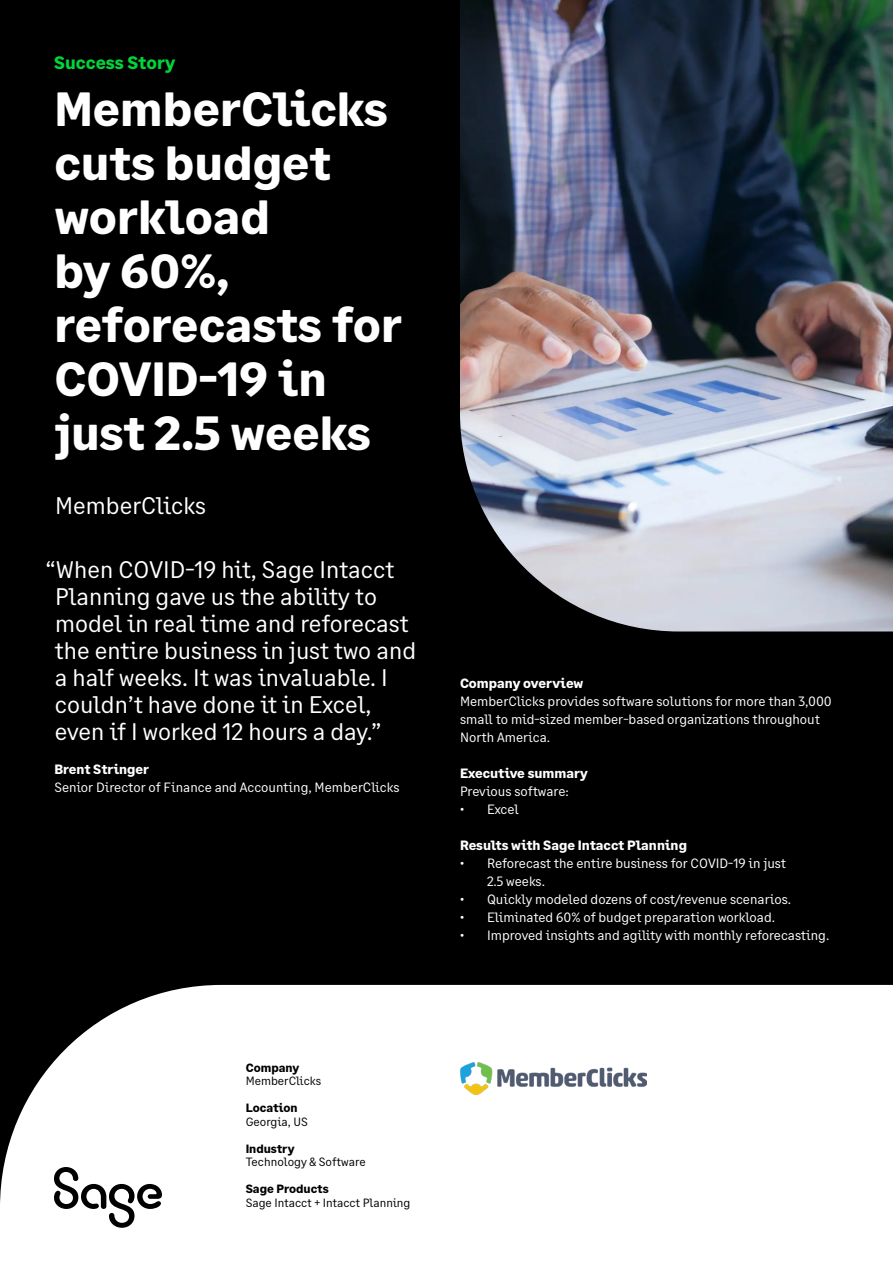
<style>
.page{position:relative;width:893px;height:1263px;background:#000}
.page>*{position:absolute;margin:0;border:0;box-sizing:border-box;transform-origin:0 0}
.t1{font:700 48px/54px "Sage Text";color:#fff}
.t2{font:24px/27px "Sage Text";color:#fff}
.t3{font:700 18px "Sage Text";color:#00d639}
.t4{font:13.5px/18px "Sage Text";color:#fff}
.t5{font:700 13.5px "Sage Text";color:#fff}
.t6{font:12px "Sage Text";color:#000}
.t7{font:700 12px "Sage Text";color:#000}
</style>
<div class="page">
<div style="left:0;top:985px;width:893px;height:278px;background:#fff"></div>
<img style="left:460px;top:1062px;width:186px;height:33px">
<img style="left:460px;top:0;width:433px;height:631px">
<svg style="left:54px;top:1167px;width:108px;height:61px"></svg>
<h3 class="t3" style="left:54px;top:51px;width:123px">Success Story</h3>
<h1 class="t1" style="left:54px;top:83px;width:349px">MemberClicks cuts budget workload<br>by 60%, reforecasts for<br>COVID-19 in just 2.5 weeks</h1>
<h2 class="t2" style="left:55px;top:492px;width:152px">MemberClicks</h2>
<h2 class="t2" style="left:55px;top:556px;width:363px;text-indent:-9px">“When COVID-19 hit, Sage Intacct<br>Planning gave us the ability to model in real time and reforecast the entire business in just two and a half weeks. It was invaluable. I couldn’t have done it in Excel, even if I worked 12 hours a day.”</h2>
<p class="t5" style="left:54px;top:760px;width:96px">Brent Stringer</p>
<p class="t4" style="left:54px;top:778px;width:346px">Senior Director of Finance and Accounting, MemberClicks</p>
<p class="t5" style="left:460px;top:674px;width:125px">Company overview</p>
<p class="t4" style="left:460px;top:692px;width:373px">MemberClicks provides software solutions for more than 3,000 small to mid-sized member-based organizations throughout<br>North America.</p>
<p class="t5" style="left:460px;top:764px;width:129px">Executive summary</p>
<p class="t4" style="left:460px;top:782px;width:110px">Previous software:</p>
<p class="t4" style="left:460px;top:800px;width:60px">• Excel</p>
<p class="t5" style="left:460px;top:836px;width:228px">Results with Sage Intacct Planning</p>
<p class="t4" style="left:487px;top:854px;width:300px;text-indent:-27px">• Reforecast the entire business for COVID-19 in just<br>2.5 weeks.</p>
<p class="t4" style="left:460px;top:890px;width:333px">• Quickly modeled dozens of cost/revenue scenarios.</p>
<p class="t4" style="left:460px;top:908px;width:317px">• Eliminated 60% of budget preparation workload.</p>
<p class="t4" style="left:460px;top:926px;width:371px">• Improved insights and agility with monthly reforecasting.</p>
<p class="t7" style="left:246px;top:1060px;width:55px">Company</p>
<p class="t6" style="left:246px;top:1074px;width:77px">MemberClicks</p>
<p class="t7" style="left:246px;top:1100px;width:54px">Location</p>
<p class="t6" style="left:246px;top:1114px;width:64px">Georgia, US</p>
<p class="t7" style="left:246px;top:1141px;width:50px">Industry</p>
<p class="t6" style="left:246px;top:1155px;width:122px">Technology &amp; Software</p>
<p class="t7" style="left:246px;top:1181px;width:84px">Sage Products</p>
<p class="t6" style="left:246px;top:1195px;width:166px">Sage Intacct + Intacct Planning</p>
</div>
